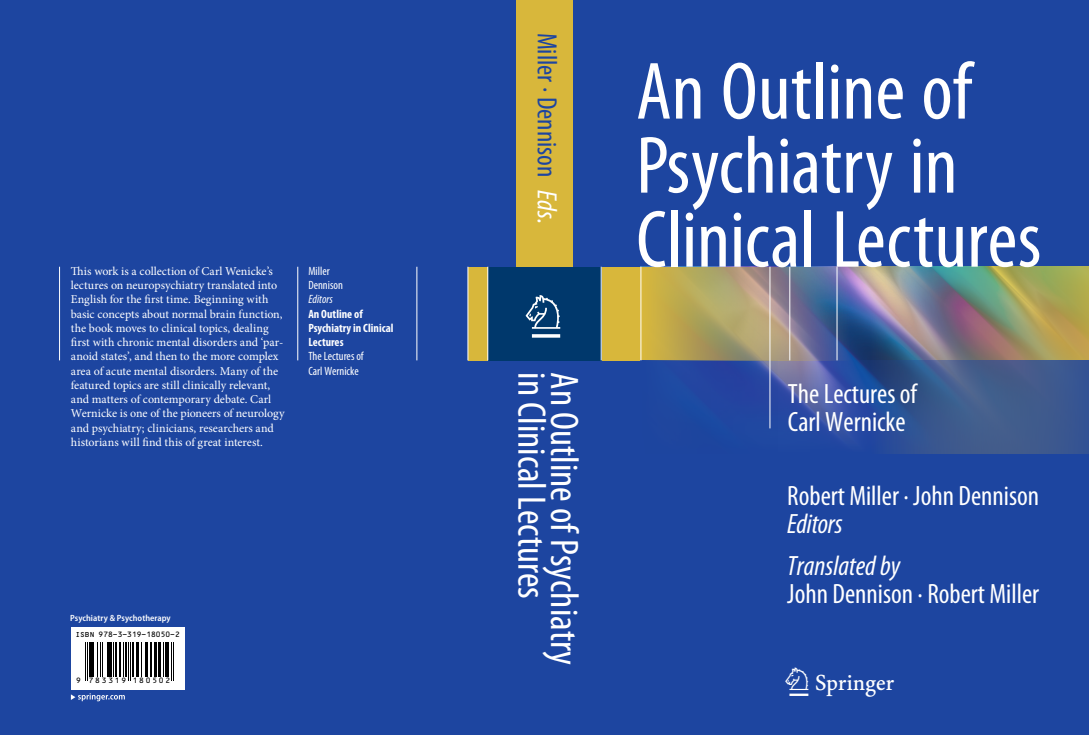
<style>
.page{position:relative;width:1089px;height:735px;background:#fff}
.page>*{position:absolute;margin:0;border:0;box-sizing:border-box;transform-origin:0 0}
.t1{font:condensed 82px/74px "Myriad Pro";color:#fff}
.t2{font:60px "Springnew";color:#fff}
.t3{font:condensed 40px "Myriad Pro";color:#fff}
.t4{font:40px "Springnew";color:#fff}
.t5{font:condensed 28px/28px "Myriad Pro";color:#fff}
.t6{font:condensed 28px "Myriad Pro";color:#1d45a0}
.t7{font:italic condensed 28px/42px "Myriad Pro";color:#fff}
.t8{font:12px/14.2px "Minion Pro";color:#fff}
.t9{font:condensed 12px/14.2px "Myriad Pro";color:#fff}
.t10{font:700 condensed 12px/14.2px "Myriad Pro";color:#fff}
.t11{font:italic condensed 12px "Myriad Pro";color:#fff}
.t12{font:600 semi-condensed 9px "Myriad Pro";letter-spacing:.005em;color:#fff}
.t13{font:7.5px "OCRBSBOP";color:#000}
.t14{font:7.5px "OCRBSBOP";letter-spacing:.235em;color:#000}
.s1{font-style:italic;color:#fff}
</style>
<div class="page">
<div style="left:0;top:0;width:1088px;height:734px;background:#1d45a0"></div>
<img style="left:778px;top:266px;width:92px;height:153px">
<div style="left:468px;top:266px;width:20px;height:94px;background:#d8b73b"></div>
<div style="left:601px;top:266px;width:39px;height:94px;background:#d8b73b"></div>
<div style="left:488px;top:266px;width:113px;height:94px;background:#00386c"></div>
<img style="left:641px;top:266px;width:208px;height:94px">
<img style="left:870px;top:266px;width:218px;height:94px">
<svg style="left:810px;top:360px;width:278px;height:94px"></svg>
<div style="left:516px;top:0;width:57px;height:266px;background:#d8b73b"></div>
<hr style="left:601px;top:266px;width:1px;height:94px;background:#fff">
<hr style="left:487px;top:266px;width:1px;height:94px;background:#fff">
<hr style="left:59px;top:266px;width:1px;height:94px;background:#fff">
<hr style="left:297px;top:266px;width:1px;height:94px;background:#fff">
<hr style="left:416px;top:266px;width:1px;height:94px;background:#fff">
<hr style="left:640px;top:266px;width:1px;height:94px;background:#fff">
<hr style="left:467px;top:266px;width:1px;height:94px;background:#fff">
<svg style="left:71px;top:693px;width:54px;height:8px"></svg>
<div style="left:71px;top:632px;width:113px;height:57px;background:#fff"></div>
<hr style="left:85px;top:641px;width:1px;height:39px;background:#000">
<hr style="left:87px;top:641px;width:1px;height:39px;background:#000">
<hr style="left:89px;top:641px;width:3px;height:35px;background:#000">
<hr style="left:92px;top:641px;width:2px;height:35px;background:#000">
<hr style="left:97px;top:641px;width:1px;height:35px;background:#000">
<hr style="left:100px;top:641px;width:1px;height:35px;background:#000">
<hr style="left:102px;top:641px;width:1px;height:35px;background:#000">
<hr style="left:107px;top:641px;width:1px;height:35px;background:#000">
<hr style="left:108px;top:641px;width:4px;height:35px;background:#000">
<hr style="left:113px;top:641px;width:1px;height:35px;background:#000">
<hr style="left:115px;top:641px;width:2px;height:35px;background:#000">
<hr style="left:119px;top:641px;width:2px;height:35px;background:#000">
<hr style="left:123px;top:641px;width:1px;height:35px;background:#000">
<hr style="left:125px;top:641px;width:2px;height:35px;background:#000">
<hr style="left:128px;top:641px;width:1px;height:39px;background:#000">
<hr style="left:130px;top:641px;width:1px;height:39px;background:#000">
<hr style="left:132px;top:641px;width:2px;height:35px;background:#000">
<hr style="left:136px;top:641px;width:1px;height:35px;background:#000">
<hr style="left:138px;top:641px;width:1px;height:35px;background:#000">
<hr style="left:141px;top:641px;width:1px;height:35px;background:#000">
<hr style="left:145px;top:641px;width:3px;height:35px;background:#000">
<hr style="left:150px;top:641px;width:1px;height:35px;background:#000">
<hr style="left:151px;top:641px;width:1px;height:35px;background:#000">
<hr style="left:154px;top:641px;width:3px;height:35px;background:#000">
<hr style="left:158px;top:641px;width:3px;height:35px;background:#000">
<hr style="left:163px;top:641px;width:1px;height:35px;background:#000">
<hr style="left:165px;top:641px;width:1px;height:35px;background:#000">
<hr style="left:167px;top:641px;width:2px;height:35px;background:#000">
<hr style="left:171px;top:641px;width:1px;height:39px;background:#000">
<hr style="left:173px;top:641px;width:1px;height:39px;background:#000">
<div style="left:71px;top:626px;width:113px;height:15px;background:#fff"></div>
<hr style="left:836px;top:266px;width:1px;height:94px;background:#fff">
<hr style="left:789px;top:266px;width:1px;height:94px;background:#fff">
<hr style="left:769px;top:266px;width:1px;height:162px;background:#fff">
<p class="t8" style="left:71px;top:264px;width:215px">This work is a collection of Carl Wenicke’s lectures on neuropsychiatry translated into English for the first time. Beginning with basic concepts about normal brain function, the book moves to clinical topics, dealing first with chronic mental disorders and ‘par&shy;anoid states’, and then to the more complex area of acute mental disorders. Many of the featured topics are still clinically relevant, and matters of contemporary debate. Carl Wernicke is one of the pioneers of neurology and psychiatry; clinicians, researchers and historians will find this of great interest.</p>
<p class="t9" style="left:308px;top:264px;width:36px">Miller<br>Dennison</p>
<p class="t11" style="left:308px;top:293px;width:26px">Editors</p>
<p class="t10" style="left:308px;top:306px;width:87px">An Outline of<br>Psychiatry in Clinical<br>Lectures</p>
<p class="t9" style="left:308px;top:349px;width:57px">The Lectures of<br>Carl Wernicke</p>
<p class="t12" style="left:70px;top:613px;width:102px">Psychiatry &amp; Psychotherapy</p>
<p class="t13" style="left:75px;top:630px;width:106px">ISBN 978-3-319-18050-2</p>
<p class="t14" style="left:76px;top:675px;width:95px">9 783319 180502</p>
<h3 class="t6" style="left:562px;top:33px;width:193px;rotate:90deg">Miller · Dennison <span class="s1">Eds.</span></h3>
<h2 class="t2" style="left:531px;top:295px;width:30px">1</h2>
<h3 class="t3" style="left:586px;top:372px;width:294px;rotate:90deg">An Outline of Psychiatry</h3>
<h3 class="t3" style="left:553px;top:372px;width:228px;rotate:90deg">in Clinical Lectures</h3>
<h1 class="t1" style="left:636px;top:56px;width:407px">An Outline of<br>Psychiatry in<br>Clinical Lectures</h1>
<h3 class="t5" style="left:788px;top:380px;width:131px">The Lectures of<br>Carl Wernicke</h3>
<h3 class="t5" style="left:787px;top:482px;width:253px">Robert Miller · John Dennison</h3>
<h3 class="t7" style="left:787px;top:503px;width:114px">Editors<br>Translated by</h3>
<h3 class="t5" style="left:787px;top:580px;width:253px">John Dennison · Robert Miller</h3>
<h3 class="t4" style="left:789px;top:666px;width:108px">123</h3>
</div>
